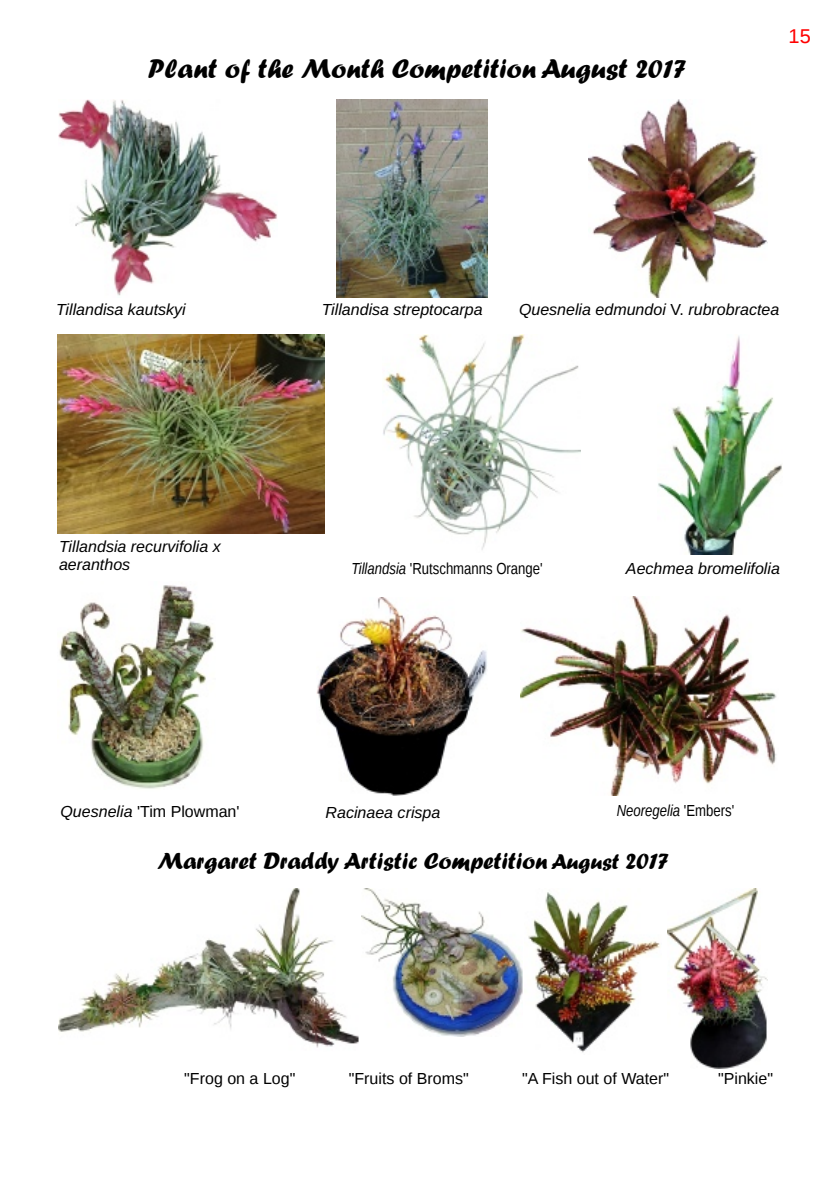
<style>
.page{position:relative;width:840px;height:1191px;background:#fff}
.page>*{position:absolute;margin:0;border:0;box-sizing:border-box;transform-origin:0 0}
.t1{font:28px "Forte";color:#000}
.t2{font:24px "Forte";color:#000}
.t3{font:20px "Liberation Sans";color:#f00}
.t4{font:italic 16px/18px "Liberation Sans";color:#000}
.t5{font:16px "Liberation Sans";color:#000}
.t6{font:16px "Liberation Sans Narrow";color:#000}
.t7{font:italic 16px "Liberation Sans Narrow";color:#000}
.s1{font-style:normal}
.s2{font-style:italic}
.s3{font-size:22px}
</style>
<div class="page">
<img style="left:520px;top:597px;width:257px;height:198px">
<img style="left:58px;top:99px;width:219px;height:197px">
<img style="left:336px;top:99px;width:151px;height:198px">
<img style="left:588px;top:99px;width:178px;height:198px">
<img style="left:58px;top:334px;width:266px;height:199px">
<img style="left:383px;top:334px;width:197px;height:216px">
<img style="left:59px;top:585px;width:155px;height:204px">
<img style="left:58px;top:888px;width:301px;height:160px">
<img style="left:316px;top:597px;width:171px;height:198px">
<img style="left:361px;top:888px;width:161px;height:149px">
<img style="left:658px;top:336px;width:124px;height:219px">
<img style="left:528px;top:892px;width:132px;height:161px">
<img style="left:667px;top:888px;width:99px;height:180px">
<h1 class="t1" style="left:148px;top:54px;width:539px">Plant of the Month Competition August 2017</h1>
<p class="t3" style="left:788px;top:25px;width:24px">15</p>
<p class="t4" style="left:56px;top:301px;width:131px">Tillandisa kautskyi</p>
<p class="t4" style="left:321px;top:301px;width:162px">Tillandisa streptocarpa</p>
<p class="t4" style="left:518px;top:301px;width:262px">Quesnelia edmundoi <span class="s1">V.</span> rubrobractea</p>
<p class="t4" style="left:59px;top:537px;width:163px">Tillandsia recurvifolia x aeranthos</p>
<p class="t6" style="left:351px;top:559px;width:193px"><span class="s2">Tillandsia</span> 'Rutschmanns Orange'</p>
<p class="t4" style="left:625px;top:559px;width:155px">Aechmea bromelifolia</p>
<p class="t5" style="left:60px;top:802px;width:180px"><span class="s2">Quesnelia</span> 'Tim Plowman'</p>
<p class="t4" style="left:325px;top:803px;width:116px">Racinaea crispa</p>
<p class="t7" style="left:616px;top:801px;width:119px">Neoregelia <span class="s1">'Embers'</span></p>
<h2 class="t2" style="left:157px;top:848px;width:513px">Margaret Draddy Artistic Competition <span class="s3">August</span> 2017</h2>
<p class="t5" style="left:184px;top:1069px;width:112px">"Frog on a Log"</p>
<p class="t5" style="left:348px;top:1069px;width:121px">"Fruits of Broms"</p>
<p class="t5" style="left:522px;top:1069px;width:148px">"A Fish out of Water"</p>
<p class="t5" style="left:717px;top:1069px;width:56px">"Pinkie"</p>
</div>
